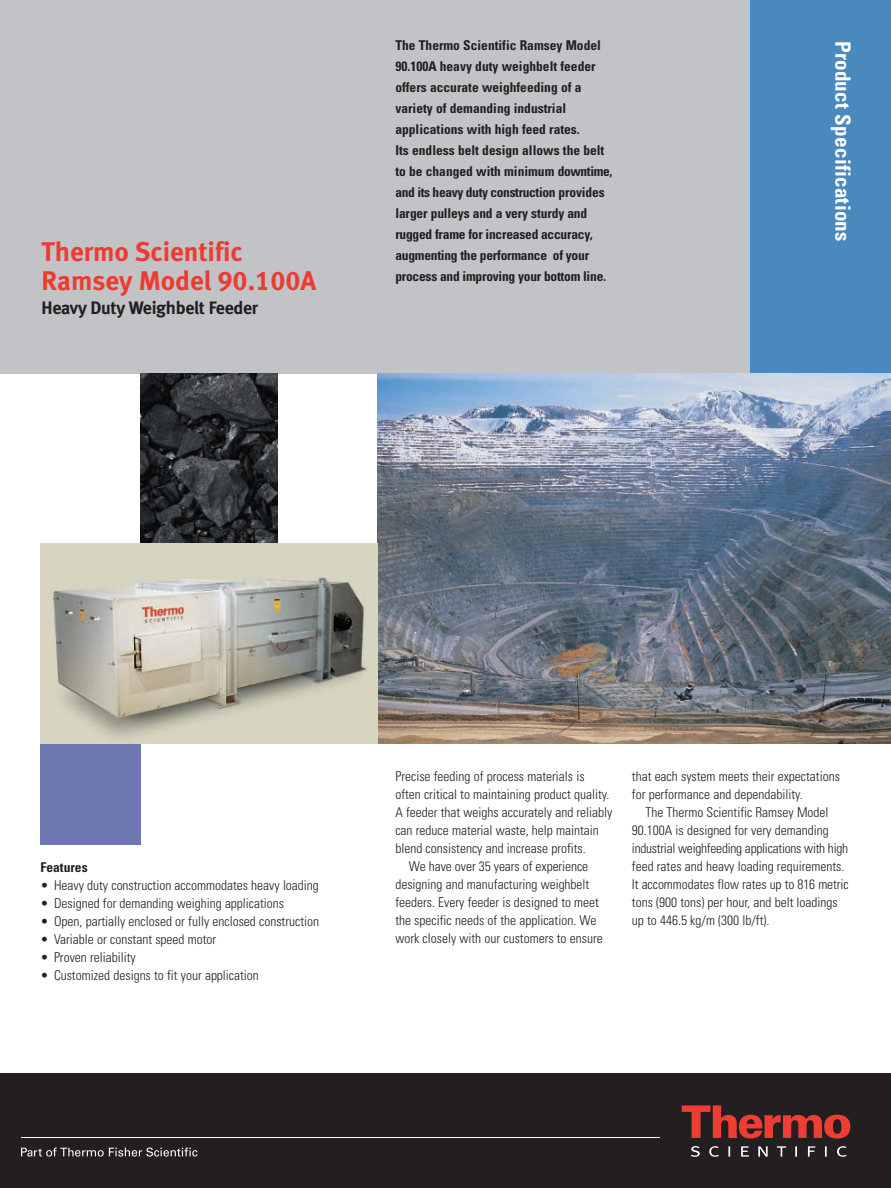
<style>
.page{position:relative;width:891px;height:1188px;background:#fff}
.page>*{position:absolute;margin:0;border:0;box-sizing:border-box;transform-origin:0 0}
.t1{font:27px/28.5px "Meta Bold LF";color:#ee3b32}
.t2{font:700 condensed 21px "Univers";letter-spacing:.015em;color:#fff}
.t3{font:18px "Meta Bold LF";letter-spacing:-.015em;color:#231f20}
.t4{font:300 condensed 13.5px/18px "Univers";color:#231f20}
.t5{font:700 condensed 13.5px/21px "Univers";color:#231f20}
</style>
<div class="page">
<div style="left:0;top:0;width:750px;height:374px;background:#c2c3c6"></div>
<div style="left:750px;top:0;width:141px;height:374px;background:#4a89be"></div>
<div style="left:0;top:1073px;width:891px;height:115px;background:#231f20"></div>
<svg style="left:21px;top:1148px;width:176px;height:9px"></svg>
<svg style="left:682px;top:1105px;width:168px;height:34px"></svg>
<svg style="left:691px;top:1146px;width:156px;height:11px"></svg>
<hr style="left:21px;top:1137px;width:638px;height:1px;background:#fff">
<img style="left:377px;top:374px;width:514px;height:370px">
<img style="left:41px;top:543px;width:336px;height:201px">
<img style="left:141px;top:374px;width:136px;height:169px">
<div style="left:41px;top:744px;width:100px;height:100px;background:#6e77ae"></div>
<h1 class="t1" style="left:42px;top:240px;width:276px">Thermo Scientific<br>Ramsey Model 90.100A</h1>
<h3 class="t3" style="left:42px;top:301px;width:218px">Heavy Duty Weighbelt Feeder</h3>
<p class="t5" style="left:395px;top:36px;width:219px">The Thermo Scientific Ramsey Model 90.100A heavy duty weighbelt feeder offers accurate weighfeeding of a variety of demanding industrial applications with high feed rates.<br>Its endless belt design allows the belt to be changed with minimum downtime, and its heavy duty construction provides larger pulleys and a very sturdy and rugged frame for increased accuracy, augmenting the performance of your process and improving your bottom line.</p>
<h2 class="t2" style="left:851px;top:41px;width:203px;rotate:90deg">Product Specifications</h2>
<p class="t5" style="left:40px;top:858px;width:49px">Features</p>
<p class="t4" style="left:40px;top:878px;width:280px">• Heavy duty construction accommodates heavy loading</p>
<p class="t4" style="left:40px;top:896px;width:245px">• Designed for demanding weighing applications</p>
<p class="t4" style="left:40px;top:914px;width:280px">• Open, partially enclosed or fully enclosed construction</p>
<p class="t4" style="left:40px;top:932px;width:177px">• Variable or constant speed motor</p>
<p class="t4" style="left:40px;top:950px;width:97px">• Proven reliability</p>
<p class="t4" style="left:40px;top:968px;width:220px">• Customized designs to fit your application</p>
<p class="t4" style="left:395px;top:769px;width:191px">Precise feeding of process materials is</p>
<p class="t4" style="left:395px;top:787px;width:216px">often critical to maintaining product quality.</p>
<p class="t4" style="left:395px;top:805px;width:219px">A feeder that weighs accurately and reliably</p>
<p class="t4" style="left:395px;top:823px;width:205px">can reduce material waste, help maintain</p>
<p class="t4" style="left:395px;top:841px;width:192px">blend consistency and increase profits.</p>
<p class="t4" style="left:409px;top:859px;width:181px">We have over 35 years of experience</p>
<p class="t4" style="left:395px;top:877px;width:196px">designing and manufacturing weighbelt</p>
<p class="t4" style="left:395px;top:895px;width:205px">feeders. Every feeder is designed to meet</p>
<p class="t4" style="left:395px;top:913px;width:203px">the specific needs of the application. We</p>
<p class="t4" style="left:395px;top:931px;width:209px">work closely with our customers to ensure</p>
<p class="t4" style="left:632px;top:769px;width:210px">that each system meets their expectations for performance and dependability.</p>
<p class="t4" style="left:632px;top:805px;width:218px;text-indent:14px">The Thermo Scientific Ramsey Model 90.100A is designed for very demanding industrial weighfeeding applications with high feed rates and heavy loading requirements.<br>It accommodates flow rates up to 816 metric tons (900 tons) per hour, and belt loadings up to 446.5 kg/m (300 lb/ft).</p>
</div>
